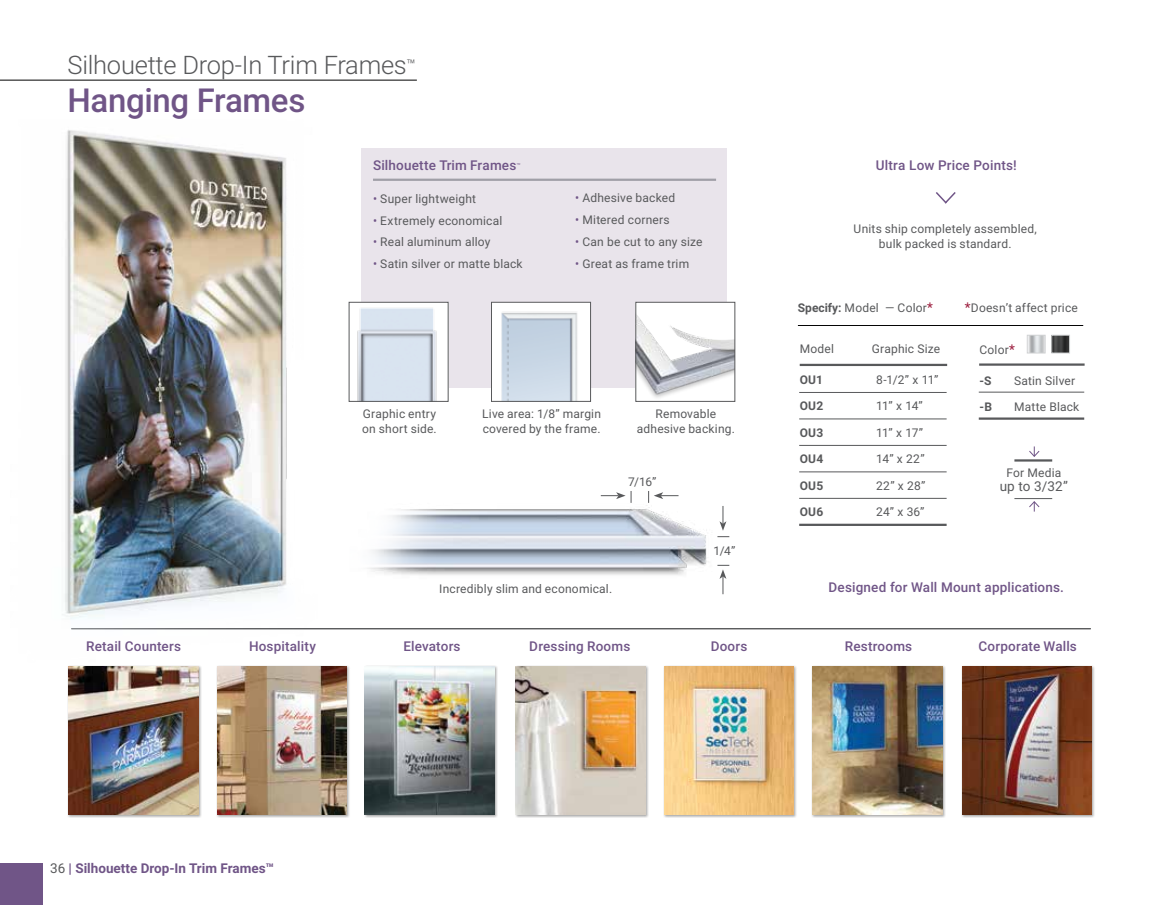
<style>
.page{position:relative;width:1161px;height:905px;background:#fff}
.page>*{position:absolute;margin:0;border:0;box-sizing:border-box;transform-origin:0 0}
.t1{font:500 33px "Roboto";letter-spacing:-.01em;color:#705587}
.t2{font:300 25.5px "Roboto";letter-spacing:-.01em;color:#58595b}
.t3{font:500 13.5px "Roboto";letter-spacing:.015em;color:#705587}
.t4{font:700 13.5px "Roboto";color:#705587}
.t5{font:13.5px "Roboto";color:#58595b}
.t6{font:12px/15px "Roboto";letter-spacing:.015em;color:#58595b;text-align:center}
.t7{font:700 12px "Roboto";letter-spacing:.02em;color:#58595b}
.s1{color:#705587}
.s2{font-weight:700}
.s3{font-size:13.5px;color:#9b1b3c}
.s4{font-weight:400;color:#58595b}
</style>
<div class="page">
<div style="left:361px;top:148px;width:365px;height:239px;background:#e9e4eb"></div>
<div style="left:0;top:863px;width:42px;height:41px;background:#705587"></div>
<hr style="left:0;top:80px;width:417px;height:1px;background:#000">
<img style="left:62px;top:130px;width:268px;height:500px">
<svg style="left:1029px;top:446px;width:11px;height:11px"></svg>
<hr style="left:1014px;top:498px;width:38px;height:1px;background:#58595b">
<hr style="left:1014px;top:459px;width:38px;height:2px;background:#58595b">
<svg style="left:1029px;top:501px;width:11px;height:10px"></svg>
<div style="left:67px;top:665px;width:135px;height:153px;background:#000;opacity:.35"></div>
<img style="left:69px;top:666px;width:129px;height:148px">
<div style="left:961px;top:665px;width:134px;height:153px;background:#000;opacity:.35"></div>
<img style="left:962px;top:666px;width:130px;height:148px">
<div style="left:216px;top:665px;width:135px;height:153px;background:#000;opacity:.35"></div>
<img style="left:217px;top:666px;width:130px;height:148px">
<div style="left:663px;top:665px;width:135px;height:153px;background:#000;opacity:.35"></div>
<img style="left:664px;top:666px;width:130px;height:148px">
<div style="left:811px;top:665px;width:135px;height:153px;background:#000;opacity:.35"></div>
<img style="left:813px;top:666px;width:129px;height:148px">
<div style="left:364px;top:665px;width:134px;height:153px;background:#000;opacity:.35"></div>
<img style="left:365px;top:666px;width:129px;height:148px">
<div style="left:515px;top:665px;width:134px;height:153px;background:#000;opacity:.35"></div>
<img style="left:516px;top:666px;width:130px;height:148px">
<img style="left:368px;top:505px;width:339px;height:70px">
<svg style="left:648px;top:491px;width:31px;height:12px"></svg>
<svg style="left:601px;top:491px;width:31px;height:12px"></svg>
<svg style="left:717px;top:536px;width:12px;height:1px"></svg>
<svg style="left:720px;top:506px;width:6px;height:24px"></svg>
<svg style="left:717px;top:565px;width:12px;height:29px"></svg>
<hr style="left:373px;top:179px;width:343px;height:2px;background:#58595b">
<hr style="left:799px;top:471px;width:148px;height:1px;background:#58595b">
<hr style="left:799px;top:418px;width:148px;height:1px;background:#58595b">
<hr style="left:799px;top:523px;width:148px;height:3px;background:#58595b">
<hr style="left:799px;top:498px;width:148px;height:1px;background:#58595b">
<hr style="left:800px;top:364px;width:147px;height:2px;background:#58595b">
<hr style="left:799px;top:392px;width:148px;height:1px;background:#58595b">
<hr style="left:799px;top:445px;width:148px;height:1px;background:#58595b">
<hr style="left:979px;top:363px;width:106px;height:3px;background:#58595b">
<hr style="left:979px;top:392px;width:105px;height:1px;background:#58595b">
<img style="left:1029px;top:337px;width:14px;height:14px">
<div style="left:1027px;top:335px;width:18px;height:18px;border:1px solid #d1d3d4"></div>
<img style="left:1053px;top:337px;width:15px;height:14px">
<div style="left:1051px;top:335px;width:19px;height:18px;border:1px solid #d1d3d4"></div>
<hr style="left:979px;top:417px;width:105px;height:3px;background:#58595b">
<hr style="left:798px;top:325px;width:285px;height:1px;background:#000">
<svg style="left:936px;top:192px;width:20px;height:12px"></svg>
<img style="left:357px;top:304px;width:89px;height:96px">
<div style="left:349px;top:302px;width:100px;height:100px;border:1px solid #58595b"></div>
<img style="left:493px;top:304px;width:96px;height:96px">
<div style="left:491px;top:302px;width:100px;height:100px;border:1px solid #58595b"></div>
<img style="left:637px;top:304px;width:96px;height:94px">
<div style="left:635px;top:302px;width:100px;height:100px;border:1px solid #58595b"></div>
<hr style="left:71px;top:628px;width:1020px;height:1px;background:#58595b">
<h2 class="t2" style="left:68px;top:47px;width:350px">Silhouette Drop-In Trim Frames<sup>™</sup></h2>
<h1 class="t1" style="left:68px;top:77px;width:239px">Hanging Frames</h1>
<p class="t3" style="left:373px;top:156px;width:149px">Silhouette Trim Frames<sup>™</sup></p>
<p class="t6" style="left:373px;top:191px;width:105px"><span class="s1">•</span> Super lightweight</p>
<p class="t6" style="left:373px;top:212px;width:131px"><span class="s1">•</span> Extremely economical</p>
<p class="t6" style="left:373px;top:234px;width:119px"><span class="s1">•</span> Real aluminum alloy</p>
<p class="t6" style="left:373px;top:256px;width:151px"><span class="s1">•</span> Satin silver or matte black</p>
<p class="t6" style="left:575px;top:190px;width:101px"><span class="s1">•</span> Adhesive backed</p>
<p class="t6" style="left:575px;top:212px;width:96px"><span class="s1">•</span> Mitered corners</p>
<p class="t6" style="left:575px;top:234px;width:129px"><span class="s1">•</span> Can be cut to any size</p>
<p class="t6" style="left:575px;top:255px;width:116px"><span class="s1">•</span> Great as frame trim</p>
<p class="t6" style="left:362px;top:405px;width:76px;text-align:left">Graphic entry on short side.</p>
<p class="t6" style="left:482px;top:405px;width:120px;text-align:left">Live area: 1/8” margin covered by the frame.</p>
<p class="t6" style="left:637px;top:405px;width:100px">Removable adhesive backing.</p>
<p class="t6" style="left:628px;top:473px;width:30px">7/16”</p>
<p class="t6" style="left:439px;top:580px;width:174px">Incredibly slim and economical.</p>
<p class="t6" style="left:714px;top:542px;width:23px">1/4”</p>
<p class="t3" style="left:876px;top:156px;width:142px">Ultra Low Price Points!</p>
<p class="t6" style="left:854px;top:221px;width:185px">Units ship completely assembled, bulk packed is standard.</p>
<p class="t6" style="left:798px;top:300px;width:137px"><span class="s2">Specify:</span> Model — Color<span class="s3">*</span></p>
<p class="t6" style="left:965px;top:300px;width:114px"><span class="s3">*</span>Doesn’t affect price</p>
<p class="t6" style="left:800px;top:341px;width:36px">Model</p>
<p class="t6" style="left:872px;top:341px;width:70px">Graphic Size</p>
<p class="t7" style="left:800px;top:371px;width:25px">OU1</p>
<p class="t6" style="left:876px;top:372px;width:64px">8-1/2” x 11”</p>
<p class="t7" style="left:800px;top:397px;width:25px">OU2</p>
<p class="t6" style="left:876px;top:398px;width:48px">11” x 14”</p>
<p class="t7" style="left:800px;top:424px;width:25px">OU3</p>
<p class="t6" style="left:876px;top:424px;width:48px">11” x 17”</p>
<p class="t7" style="left:800px;top:450px;width:25px">OU4</p>
<p class="t6" style="left:876px;top:451px;width:50px">14” x 22”</p>
<p class="t7" style="left:800px;top:477px;width:25px">OU5</p>
<p class="t6" style="left:876px;top:477px;width:51px">22” x 28”</p>
<p class="t7" style="left:800px;top:503px;width:25px">OU6</p>
<p class="t6" style="left:876px;top:504px;width:50px">24” x 36”</p>
<p class="t6" style="left:980px;top:341px;width:37px">Color<span class="s3">*</span></p>
<p class="t7" style="left:980px;top:372px;width:14px">-S</p>
<p class="t6" style="left:1014px;top:372px;width:63px">Satin Silver</p>
<p class="t7" style="left:980px;top:398px;width:14px">-B</p>
<p class="t6" style="left:1014px;top:399px;width:67px">Matte Black</p>
<p class="t6" style="left:1006px;top:465px;width:56px">For Media</p>
<p class="t5" style="left:1000px;top:476px;width:70px">up to 3/32”</p>
<p class="t3" style="left:829px;top:578px;width:237px">Designed for Wall Mount applications.</p>
<p class="t3" style="left:86px;top:637px;width:96px">Retail Counters</p>
<p class="t3" style="left:249px;top:637px;width:69px">Hospitality</p>
<p class="t3" style="left:404px;top:637px;width:59px">Elevators</p>
<p class="t3" style="left:529px;top:637px;width:103px">Dressing Rooms</p>
<p class="t3" style="left:711px;top:637px;width:38px">Doors</p>
<p class="t3" style="left:845px;top:637px;width:69px">Restrooms</p>
<p class="t3" style="left:979px;top:637px;width:100px">Corporate Walls</p>
<p class="t4" style="left:50px;top:859px;width:226px"><span class="s4">36</span> | Silhouette Drop-In Trim Frames™</p>
</div>
